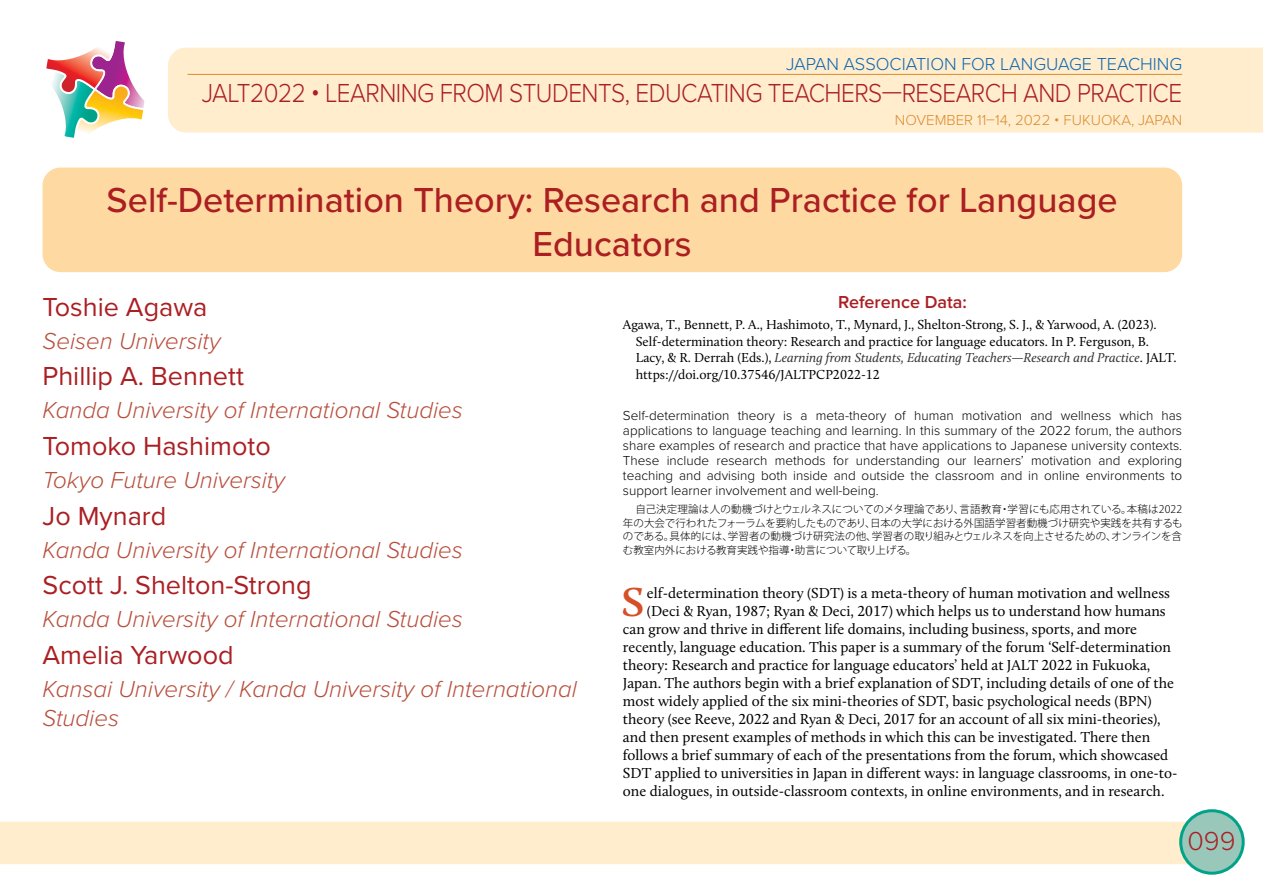
<style>
.page{position:relative;width:1263px;height:893px;background:#fff}
.page>*{position:absolute;margin:0;border:0;box-sizing:border-box;transform-origin:0 0}
.t1{font:600 41.85px "Calluna";color:#d55028;scale:1.1 1}
.t2{font:500 36px/43.2px "Proxima Nova";color:#ab1f23;text-align:center}
.t3{font:27px "Proxima Nova";color:#ab1f23}
.t4{font:300 27px "Proxima Nova";letter-spacing:-.02em;color:#ab1f23;scale:.9 1}
.t5{font:300 27px "Proxima Nova";letter-spacing:-.02em;color:#ab1f23}
.t6{font:italic 300 24px/28.8px "Proxima Nova";color:#b84e3c}
.t7{font:300 18px "Proxima Nova";color:#0b67b2}
.t8{font:600 18px "Proxima Nova";color:#ab1f23}
.t9{font:15px "Calluna";color:#000}
.t10{font:300 15px "Proxima Nova";color:#da8b2b}
.t11{font:300 13.5px/15px "Proxima Nova";color:#000;text-align:justify}
.t12{font:13.5px/16.5px "Calluna";color:#000}
.t13{font:300 10.5px/13.5px "Koz Go Pr 6 N";letter-spacing:-.005em;color:#000;text-align:justify}
.s1{font-style:italic;color:#333}
</style>
<div class="page">
<div style="left:168px;top:48px;width:1095px;height:85px;background:#ffedce"></div>
<div style="left:0;top:822px;width:1190px;height:42px;background:#ffedce"></div>
<hr style="left:188px;top:74px;width:994px;height:1px;background:#da8b2b">
<div style="left:1181px;top:811px;width:62px;height:62px;background:#99c8bb;border-radius:50%"></div>
<div style="left:1179px;top:809px;width:66px;height:66px;border:3px solid #00a388;border-radius:50%"></div>
<svg style="left:46px;top:41px;width:99px;height:97px"></svg>
<div style="left:43px;top:168px;width:1139px;height:104px;background:#fedaa2;border-radius:18px"></div>
<p class="t7" style="left:786px;top:51px;width:397px">JAPAN ASSOCIATION FOR LANGUAGE TEACHING</p>
<h3 class="t4" style="left:202px;top:73px;width:1091px">JALT2022 • LEARNING FROM STUDENTS, EDUCATING TEACHERS—RESEARCH AND PRACTICE</h3>
<p class="t10" style="left:895px;top:108px;width:289px">NOVEMBER 11–14, 2022 • FUKUOKA, JAPAN</p>
<h2 class="t2" style="left:107px;top:178px;width:1012px">Self-Determination Theory: Research and Practice for Language<br>Educators</h2>
<h3 class="t3" style="left:43px;top:286px;width:166px">Toshie Agawa</h3>
<h3 class="t6" style="left:43px;top:325px;width:180px">Seisen University</h3>
<h3 class="t3" style="left:43px;top:356px;width:203px">Phillip A. Bennett</h3>
<h3 class="t6" style="left:43px;top:395px;width:422px">Kanda University of International Studies</h3>
<h3 class="t3" style="left:43px;top:426px;width:230px">Tomoko Hashimoto</h3>
<h3 class="t6" style="left:43px;top:464px;width:244px">Tokyo Future University</h3>
<h3 class="t3" style="left:43px;top:496px;width:125px">Jo Mynard</h3>
<h3 class="t6" style="left:43px;top:534px;width:422px">Kanda University of International Studies</h3>
<h3 class="t3" style="left:43px;top:565px;width:271px">Scott J. Shelton-Strong</h3>
<h3 class="t6" style="left:43px;top:604px;width:422px">Kanda University of International Studies</h3>
<h3 class="t3" style="left:43px;top:635px;width:193px">Amelia Yarwood</h3>
<h3 class="t6" style="left:43px;top:673px;width:536px">Kansai University / Kanda University of International<br>Studies</h3>
<p class="t8" style="left:838px;top:289px;width:130px">Reference Data:</p>
<p class="t12" style="left:636px;top:316px;width:542px;text-indent:-13px">Agawa, T., Bennett, P. A., Hashimoto, T., Mynard, J., Shelton-Strong, S. J., &amp; Yarwood, A. (2023).<br>Self-determination theory: Research and practice for language educators. In P. Ferguson, B.<br>Lacy, &amp; R. Derrah (Eds.), <span class="s1">Learning from Students, Educating Teachers—Research and Practice</span>. JALT. https://doi.org/10.37546/JALTPCP2022-12</p>
<p class="t11" style="left:623px;top:407px;width:561px">Self-determination theory is a meta-theory of human motivation and wellness which has applications to language teaching and learning. In this summary of the 2022 forum, the authors share examples of research and practice that have applications to Japanese university contexts.<br>These include research methods for understanding our learners’ motivation and exploring teaching and advising both inside and outside the classroom and in online environments to support learner involvement and well-being.</p>
<p class="t13" style="left:623px;top:503px;width:561px;text-indent:12px">自己決定理論は人の動機づけとウェルネスについてのメタ理論であり、言語教育・学習にも応用されている。本稿は2022年の大会で行われたフォーラムを要約したものであり、日本の大学における外国語学習者動機づけ研究や実践を共有するものである。具体的には、学習者の動機づけ研究法の他、学習者の取り組みとウェルネスを向上させるための、オンラインを含む教室内外における教育実践や指導・助言について取り上げる。</p>
<h1 class="t1" style="left:621px;top:576px;width:23px">S</h1>
<p class="t9" style="left:647px;top:584px;width:525px">elf-determination theory (SDT) is a meta-theory of human motivation and wellness</p>
<p class="t9" style="left:647px;top:602px;width:520px">(Deci &amp; Ryan, 1987; Ryan &amp; Deci, 2017) which helps us to understand how humans</p>
<p class="t9" style="left:623px;top:620px;width:516px">can grow and thrive in different life domains, including business, sports, and more</p>
<p class="t9" style="left:623px;top:638px;width:550px">recently, language education. This paper is a summary of the forum ‘Self-determination</p>
<p class="t9" style="left:623px;top:656px;width:529px">theory: Research and practice for language educators’ held at JALT 2022 in Fukuoka,</p>
<p class="t9" style="left:623px;top:674px;width:552px">Japan. The authors begin with a brief explanation of SDT, including details of one of the</p>
<p class="t9" style="left:623px;top:692px;width:530px">most widely applied of the six mini-theories of SDT, basic psychological needs (BPN)</p>
<p class="t9" style="left:623px;top:710px;width:539px">theory (see Reeve, 2022 and Ryan &amp; Deci, 2017 for an account of all six mini-theories),</p>
<p class="t9" style="left:623px;top:728px;width:529px">and then present examples of methods in which this can be investigated. There then</p>
<p class="t9" style="left:623px;top:746px;width:547px">follows a brief summary of each of the presentations from the forum, which showcased</p>
<p class="t9" style="left:623px;top:764px;width:556px">SDT applied to universities in Japan in different ways: in language classrooms, in one-to-</p>
<p class="t9" style="left:623px;top:782px;width:543px">one dialogues, in outside-classroom contexts, in online environments, and in research.</p>
<h3 class="t5" style="left:1187px;top:820px;width:49px">099</h3>
</div>
